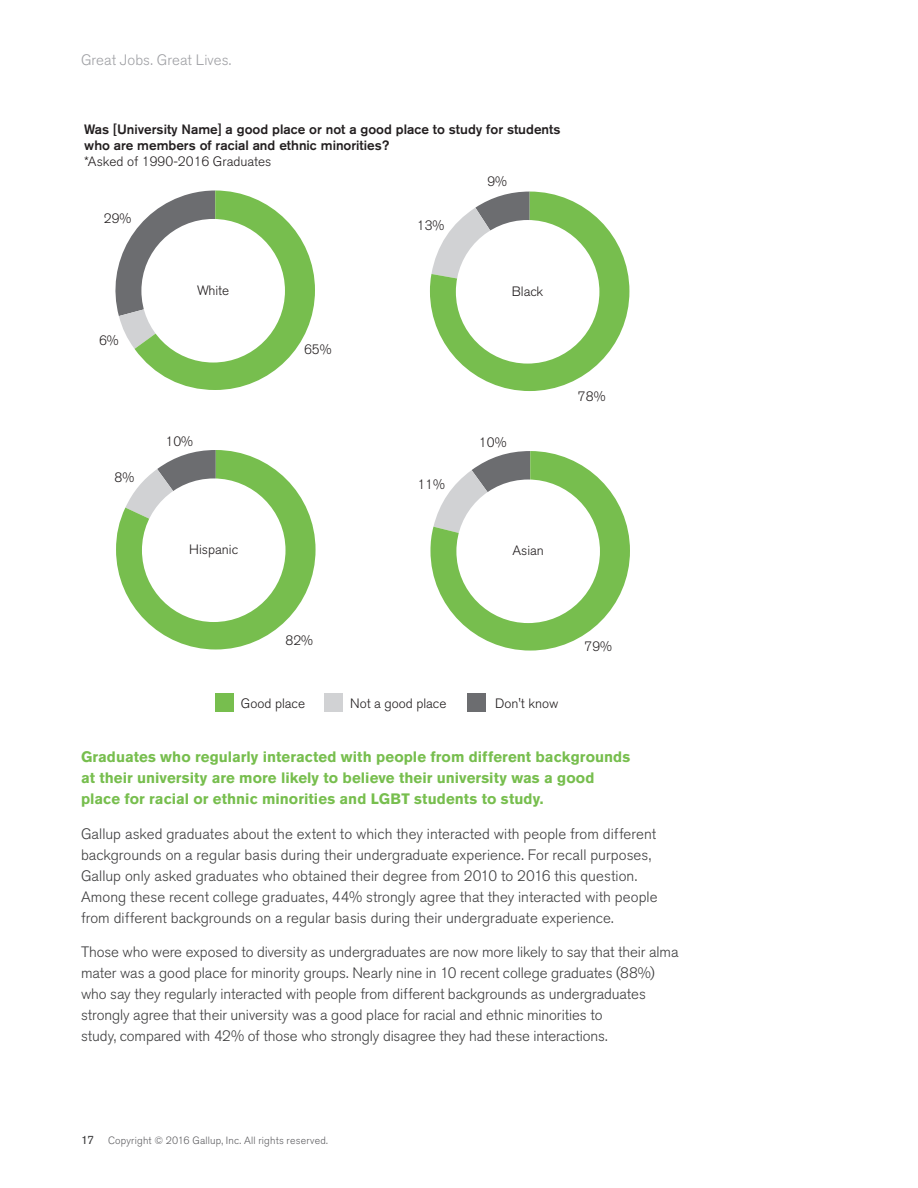
<style>
.page{position:relative;width:918px;height:1188px;background:#fff}
.page>*{position:absolute;margin:0;border:0;box-sizing:border-box;transform-origin:0 0}
.body{font:300 15px/21px "Akzidenz Grotesk BE";color:#3e3e3f}
.subhead_level_1{font:700 15px/21px "Akzidenz Grotesk BE";letter-spacing:.005em;color:#77be4e}
.t1{font:300 15px "Akzidenz Grotesk BE";letter-spacing:.005em;color:#a0a1a5}
.t2{font:500 13.5px/16.2px "Akzidenz Grotesk BE";color:#231f20}
.t3{font:300 13.5px "Akzidenz Grotesk BE";color:#231f20}
.t4{font:300 10.5px "Akzidenz Grotesk BE";letter-spacing:.015em;color:#5f5f62}
.s1{font-weight:300}
.s2{font-weight:400;font-size:12px;color:#3e3e3f}
</style>
<div class="page">
<svg style="left:115px;top:191px;width:200px;height:199px"></svg>
<div style="left:141px;top:219px;width:144px;height:144px;background:#fff;border-radius:50%"></div>
<svg style="left:430px;top:192px;width:199px;height:199px"></svg>
<div style="left:456px;top:220px;width:143px;height:144px;background:#fff;border-radius:50%"></div>
<svg style="left:116px;top:450px;width:200px;height:200px"></svg>
<div style="left:142px;top:478px;width:144px;height:144px;background:#fff;border-radius:50%"></div>
<svg style="left:430px;top:451px;width:200px;height:200px"></svg>
<div style="left:456px;top:480px;width:144px;height:143px;background:#fff;border-radius:50%"></div>
<div style="left:467px;top:693px;width:19px;height:18px;background:#6c6d70"></div>
<div style="left:324px;top:693px;width:19px;height:18px;background:#d1d2d4"></div>
<div style="left:216px;top:693px;width:18px;height:18px;background:#77be4e"></div>
<p class="t1" style="left:81px;top:52px;width:152px">Great Jobs. Great Lives.</p>
<p class="t2" style="left:84px;top:121px;width:478px">Was [University Name] a good place or not a good place to study for students who are members of racial and ethnic minorities?<br><span class="s1">*Asked of 1990-2016 Graduates</span></p>
<p class="t3" style="left:104px;top:211px;width:29px">29%</p>
<p class="t3" style="left:99px;top:333px;width:21px">6%</p>
<p class="t3" style="left:114px;top:470px;width:21px">8%</p>
<p class="t3" style="left:487px;top:174px;width:21px">9%</p>
<p class="t3" style="left:417px;top:218px;width:29px">13%</p>
<p class="t3" style="left:197px;top:283px;width:34px">White</p>
<p class="t3" style="left:512px;top:284px;width:33px">Black</p>
<p class="t3" style="left:304px;top:342px;width:29px">65%</p>
<p class="t3" style="left:578px;top:389px;width:29px">78%</p>
<p class="t3" style="left:166px;top:434px;width:29px">10%</p>
<p class="t3" style="left:479px;top:435px;width:29px">10%</p>
<p class="t3" style="left:417px;top:477px;width:29px">11%</p>
<p class="t3" style="left:189px;top:542px;width:50px">Hispanic</p>
<p class="t3" style="left:512px;top:543px;width:33px">Asian</p>
<p class="t3" style="left:286px;top:633px;width:29px">82%</p>
<p class="t3" style="left:241px;top:696px;width:66px">Good place</p>
<p class="t3" style="left:350px;top:696px;width:98px">Not a good place</p>
<p class="t3" style="left:495px;top:696px;width:65px">Don't know</p>
<p class="t3" style="left:585px;top:639px;width:29px">79%</p>
<p class="subhead_level_1" style="left:81px;top:746px;width:551px">Graduates who regularly interacted with people from different backgrounds at their university are more likely to believe their university was a good place for racial or ethnic minorities and LGBT students to study.</p>
<p class="body" style="left:81px;top:823px;width:578px">Gallup asked graduates about the extent to which they interacted with people from different backgrounds on a regular basis during their undergraduate experience. For recall purposes, Gallup only asked graduates who obtained their degree from 2010 to 2016 this question.<br>Among these recent college graduates, 44% strongly agree that they interacted with people from different backgrounds on a regular basis during their undergraduate experience.</p>
<p class="body" style="left:81px;top:942px;width:599px">Those who were exposed to diversity as undergraduates are now more likely to say that their alma mater was a good place for minority groups. Nearly nine in 10 recent college graduates (88%) who say they regularly interacted with people from different backgrounds as undergraduates strongly agree that their university was a good place for racial and ethnic minorities to<br>study, compared with 42% of those who strongly disagree they had these interactions.</p>
<p class="t4" style="left:81px;top:1135px;width:248px"><span class="s2">17</span> Copyright © 2016 Gallup, Inc. All rights reserved.</p>
</div>
